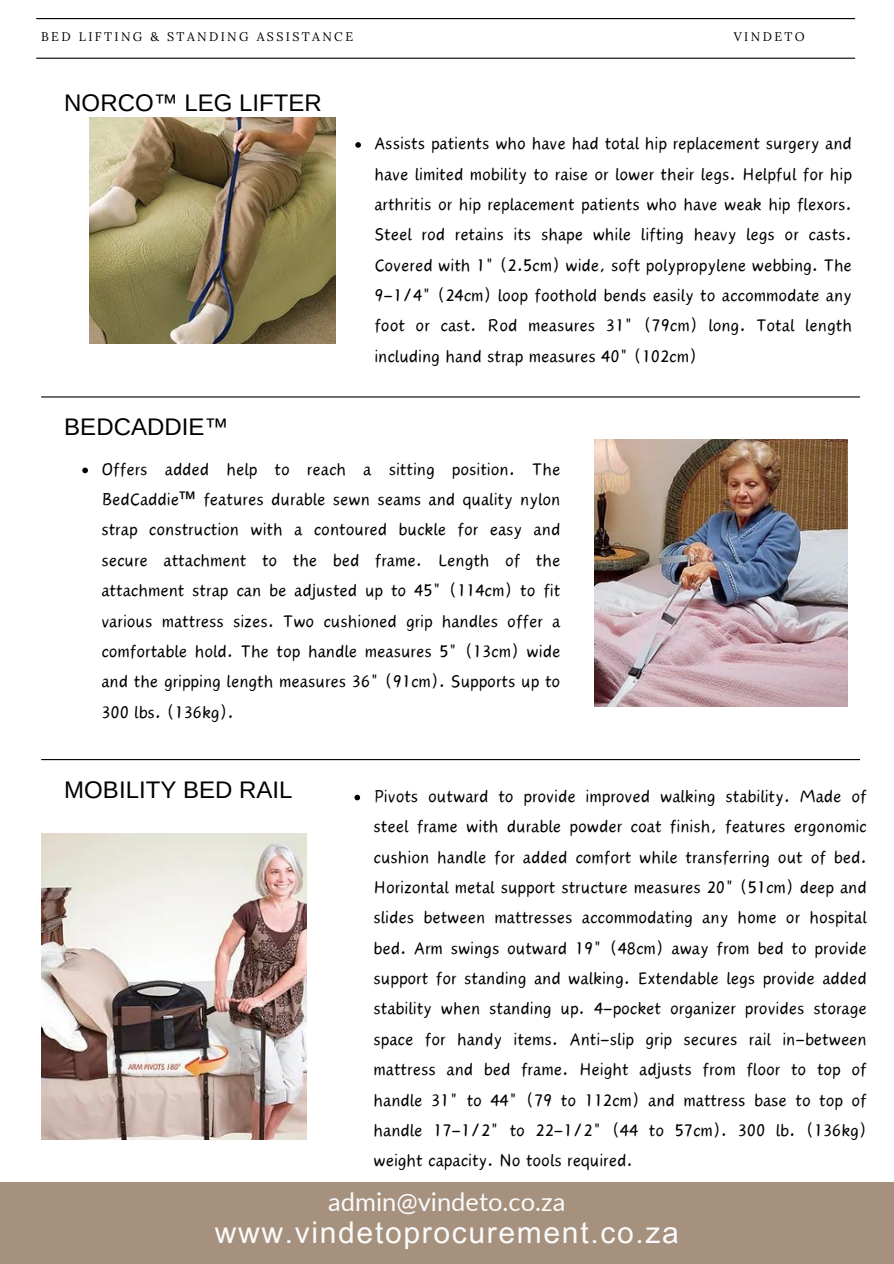
<style>
.page{position:relative;width:894px;height:1264px;background:#fff}
.page>*{position:absolute;margin:0;border:0;box-sizing:border-box;transform-origin:0 0}
.t1{font:30px "Arial MT Pro";letter-spacing:.055em;color:#fbfbfb}
.t2{font:25.5px "Lato";color:#fbfbfb}
.t3{font:24px "Arimo";color:#000}
.t4{font:21.75px/30.3px "Canva Wander World";color:#000;text-align:justify}
.t5{font:12.45px "Lora";letter-spacing:.19em;color:#000}
.s1{font-family:"Noto Sans"}
</style>
<div class="page">
<hr style="left:36px;top:18px;width:818px;height:1px;background:#000">
<hr style="left:36px;top:58px;width:818px;height:1px;background:#000">
<hr style="left:41px;top:396px;width:818px;height:1px;background:#000">
<div style="left:0;top:1181px;width:893px;height:82px;background:#a5917e"></div>
<hr style="left:41px;top:759px;width:818px;height:1px;background:#000">
<img style="left:89px;top:118px;width:247px;height:226px">
<img style="left:594px;top:439px;width:253px;height:267px">
<img style="left:41px;top:833px;width:266px;height:306px">
<svg style="left:82px;top:467px;width:6px;height:6px"></svg>
<svg style="left:355px;top:142px;width:6px;height:6px"></svg>
<svg style="left:354px;top:794px;width:6px;height:6px"></svg>
<p class="t5" style="left:41px;top:28px;width:313px">BED LIFTING &amp; STANDING ASSISTANCE</p>
<h2 class="t5" style="left:733px;top:28px;width:72px">VINDETO</h2>
<p class="t3" style="left:64px;top:90px;width:259px">NORCO™ LEG LIFTER</p>
<p class="t4" style="left:374px;top:128px;width:479px">Assists patients who have had total hip replacement surgery and have limited mobility to raise or lower their legs. Helpful for hip arthritis or hip replacement patients who have weak hip flexors.<br>Steel rod retains its shape while lifting heavy legs or casts.<br>Covered with 1" (2.5cm) wide, soft polypropylene webbing. The 9-1/4" (24cm) loop foothold bends easily to accommodate any foot or cast. Rod measures 31" (79cm) long. Total length including hand strap measures 40" (102cm)</p>
<h2 class="t3" style="left:64px;top:413px;width:165px">BEDCADDIE™</h2>
<p class="t4" style="left:101px;top:454px;width:460px">Offers added help to reach a sitting position. The BedCaddie<span class="s1">™</span> features durable sewn seams and quality nylon strap construction with a contoured buckle for easy and secure attachment to the bed frame. Length of the attachment strap can be adjusted up to 45" (114cm) to fit various mattress sizes. Two cushioned grip handles offer a comfortable hold. The top handle measures 5" (13cm) wide and the gripping length measures 36" (91cm). Supports up to 300 lbs. (136kg).</p>
<h3 class="t3" style="left:64px;top:776px;width:230px">MOBILITY BED RAIL</h3>
<h1 class="t4" style="left:373px;top:781px;width:494px">Pivots outward to provide improved walking stability. Made of steel frame with durable powder coat finish, features ergonomic cushion handle for added comfort while transferring out of bed.<br>Horizontal metal support structure measures 20" (51cm) deep and slides between mattresses accommodating any home or hospital bed. Arm swings outward 19" (48cm) away from bed to provide support for standing and walking. Extendable legs provide added stability when standing up. 4-pocket organizer provides storage space for handy items. Anti-slip grip secures rail in-between mattress and bed frame. Height adjusts from floor to top of handle 31" to 44" (79 to 112cm) and mattress base to top of handle 17-1/2" to 22-1/2" (44 to 57cm). 300 lb. (136kg) weight capacity. No tools required.</h1>
<p class="t2" style="left:328px;top:1185px;width:239px">admin@vindeto.co.za</p>
<p class="t1" style="left:215px;top:1221px;width:465px">www.vindetoprocurement.co.za</p>
</div>
